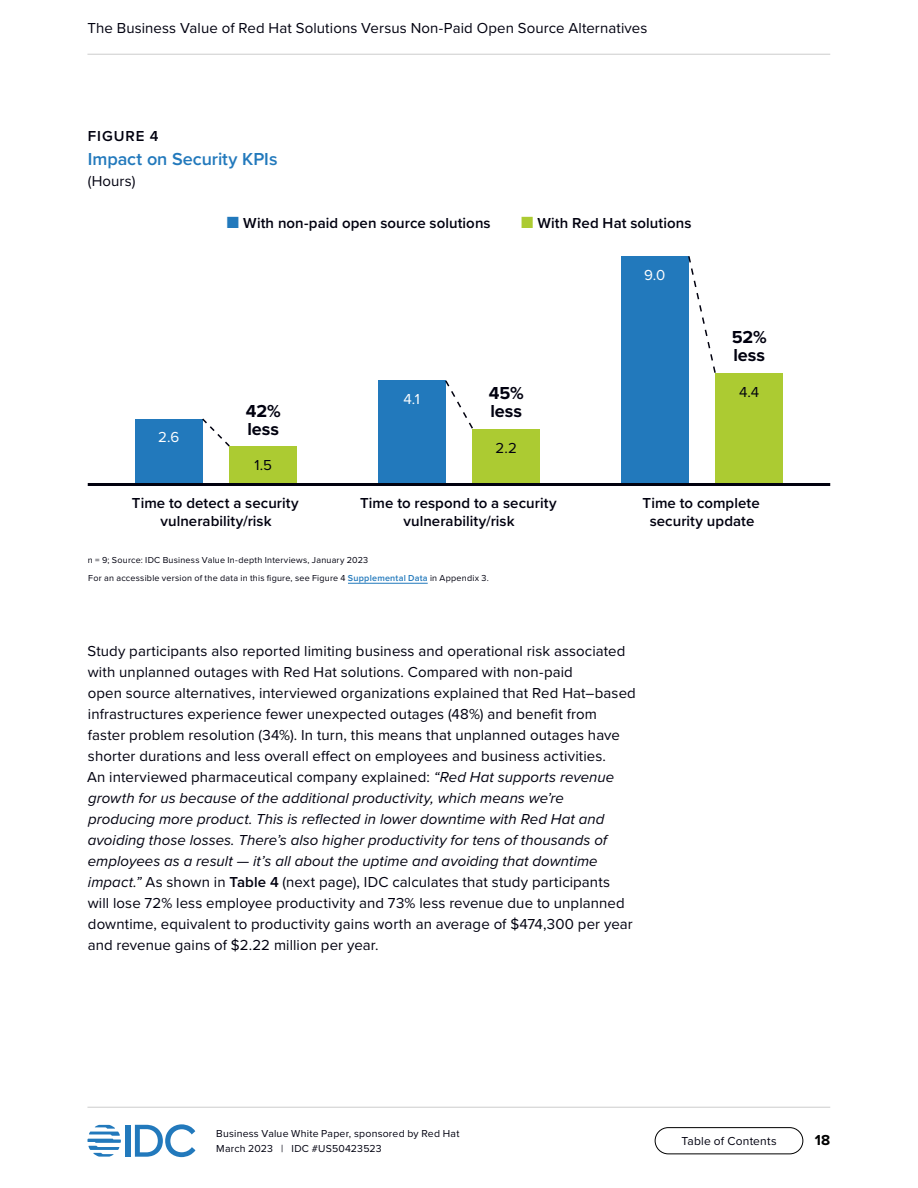
<style>
.page{position:relative;width:918px;height:1188px;background:#fff}
.page>*{position:absolute;margin:0;border:0;box-sizing:border-box;transform-origin:0 0}
.Figure___Flag_2{font:700 18px/18px "Proxima Nova";letter-spacing:-.005em;color:#01010f}
.Figure___Heading{font:600 18px "Proxima Nova";color:#2279bc}
.P____0_25{font:15px/21px "Proxima Nova";letter-spacing:.005em;color:#01010f}
.Figure___Label__cent{font:600 15px/18px "Proxima Nova";letter-spacing:.005em;color:#01010f;text-align:center}
.Figure___Key{font:600 15px "Proxima Nova";letter-spacing:.005em;color:#01010f}
.Figure___Value_black{font:15px "Proxima Nova";color:#01010f}
.Figure___Value_white{font:15px "Proxima Nova";color:#fff}
.Table_-_Identifier{font:600 15px "Proxima Nova";letter-spacing:.06em;color:#01010f}
.Figure___Data_refere{font:15px "Proxima Nova";letter-spacing:.01em;color:#01010f}
.t1{font:700 15px "Proxima Nova";color:#000}
.t2{font:12px "Proxima Nova";letter-spacing:.015em;color:#01010f}
.t3{font:10.5px/15px "Proxima Nova";letter-spacing:.02em;color:#01010f}
.Figure___Supplementa{font:9px "Proxima Nova";letter-spacing:.025em;color:#01010f}
.Figure_-_Notes_and_s{font:9px "Proxima Nova";letter-spacing:.025em;color:#01010f}
.s1{font-weight:400;font-size:19.5px;color:#2279bc}
.s2{font-weight:400;font-size:19.5px;color:#accb32}
.s3{font-weight:600;color:#2279bc}
.s4{font-style:italic}
.s5{font-weight:600}
</style>
<div class="page">
<div style="left:126px;top:1125px;width:5px;height:32px;background:#2279bc"></div>
<svg style="left:135px;top:1124px;width:60px;height:33px"></svg>
<svg style="left:87px;top:1125px;width:34px;height:32px"></svg>
<div style="left:655px;top:1127px;width:148px;height:27px;border:1px solid #000;border-radius:13px"></div>
<hr style="left:87px;top:54px;width:743px;height:1px;background:#ccc">
<hr style="left:87px;top:1107px;width:743px;height:1px;background:#ccc">
<hr style="left:348px;top:583px;width:80px;height:1px;background:#2279bc">
<div style="left:230px;top:446px;width:67px;height:38px;background:#accb32"></div>
<div style="left:472px;top:429px;width:68px;height:55px;background:#accb32"></div>
<div style="left:716px;top:373px;width:67px;height:111px;background:#accb32"></div>
<div style="left:135px;top:419px;width:67px;height:66px;background:#2279bc"></div>
<div style="left:378px;top:380px;width:68px;height:105px;background:#2279bc"></div>
<div style="left:621px;top:256px;width:67px;height:228px;background:#2279bc"></div>
<svg style="left:202px;top:418px;width:28px;height:30px"></svg>
<svg style="left:445px;top:380px;width:28px;height:49px"></svg>
<svg style="left:688px;top:256px;width:28px;height:119px"></svg>
<hr style="left:88px;top:483px;width:742px;height:3px;background:#01010f">
<p class="P____0_25" style="left:87px;top:17px;width:561px">The Business Value of Red Hat Solutions Versus Non-Paid Open Source Alternatives</p>
<p class="Table_-_Identifier" style="left:88px;top:125px;width:72px">FIGURE 4</p>
<p class="Figure___Heading" style="left:88px;top:146px;width:191px">Impact on Security KPIs</p>
<p class="Figure___Data_refere" style="left:88px;top:170px;width:49px">(Hours)</p>
<p class="Figure___Key" style="left:227px;top:212px;width:266px"><span class="s1">■</span> With non-paid open source solutions</p>
<p class="Figure___Key" style="left:521px;top:212px;width:172px"><span class="s2">■</span> With Red Hat solutions</p>
<p class="Figure___Value_white" style="left:158px;top:426px;width:23px">2.6</p>
<p class="Figure___Flag_2" style="left:246px;top:401px;width:36px">42% less</p>
<p class="Figure___Value_black" style="left:254px;top:454px;width:19px">1.5</p>
<p class="Figure___Value_white" style="left:404px;top:388px;width:18px">4.1</p>
<p class="Figure___Flag_2" style="left:489px;top:384px;width:36px">45% less</p>
<p class="Figure___Value_black" style="left:495px;top:436px;width:23px">2.2</p>
<p class="Figure___Value_white" style="left:644px;top:264px;width:23px">9.0</p>
<p class="Figure___Flag_2" style="left:732px;top:328px;width:36px">52% less</p>
<p class="Figure___Value_black" style="left:739px;top:381px;width:22px">4.4</p>
<p class="Figure___Label__cent" style="left:132px;top:494px;width:168px">Time to detect a security vulnerability/risk</p>
<p class="Figure___Label__cent" style="left:360px;top:494px;width:198px">Time to respond to a security vulnerability/risk</p>
<p class="Figure___Label__cent" style="left:643px;top:494px;width:119px">Time to complete security update</p>
<p class="Figure_-_Notes_and_s" style="left:88px;top:553px;width:282px">n = 9; Source: IDC Business Value In-depth Interviews, January 2023</p>
<p class="Figure___Supplementa" style="left:88px;top:571px;width:402px">For an accessible version of the data in this figure, see Figure 4 <span class="s3">Supplemental Data</span> in Appendix 3.</p>
<p class="P____0_25" style="left:87px;top:640px;width:550px">Study participants also reported limiting business and operational risk associated with unplanned outages with Red Hat solutions. Compared with non-paid<br>open source alternatives, interviewed organizations explained that Red Hat–based infrastructures experience fewer unexpected outages (48%) and benefit from faster problem resolution (34%). In turn, this means that unplanned outages have shorter durations and less overall effect on employees and business activities.<br>An interviewed pharmaceutical company explained: <span class="s4">“Red Hat supports revenue growth for us because of the additional productivity, which means we’re<br>producing more product. This is reflected in lower downtime with Red Hat and avoiding those losses. There’s also higher productivity for tens of thousands of employees as a result — it’s all about the uptime and avoiding that downtime impact.”</span> As shown in <span class="s5">Table 4</span> (next page), IDC calculates that study participants<br>will lose 72% less employee productivity and 73% less revenue due to unplanned downtime, equivalent to productivity gains worth an average of $474,300 per year and revenue gains of $2.22 million per year.</p>
<p class="t3" style="left:216px;top:1126px;width:245px">Business Value White Paper, sponsored by Red Hat<br>March 2023 | IDC #US50423523</p>
<p class="t2" style="left:681px;top:1132px;width:97px">Table of Contents</p>
<p class="t1" style="left:815px;top:1129px;width:17px">18</p>
</div>
